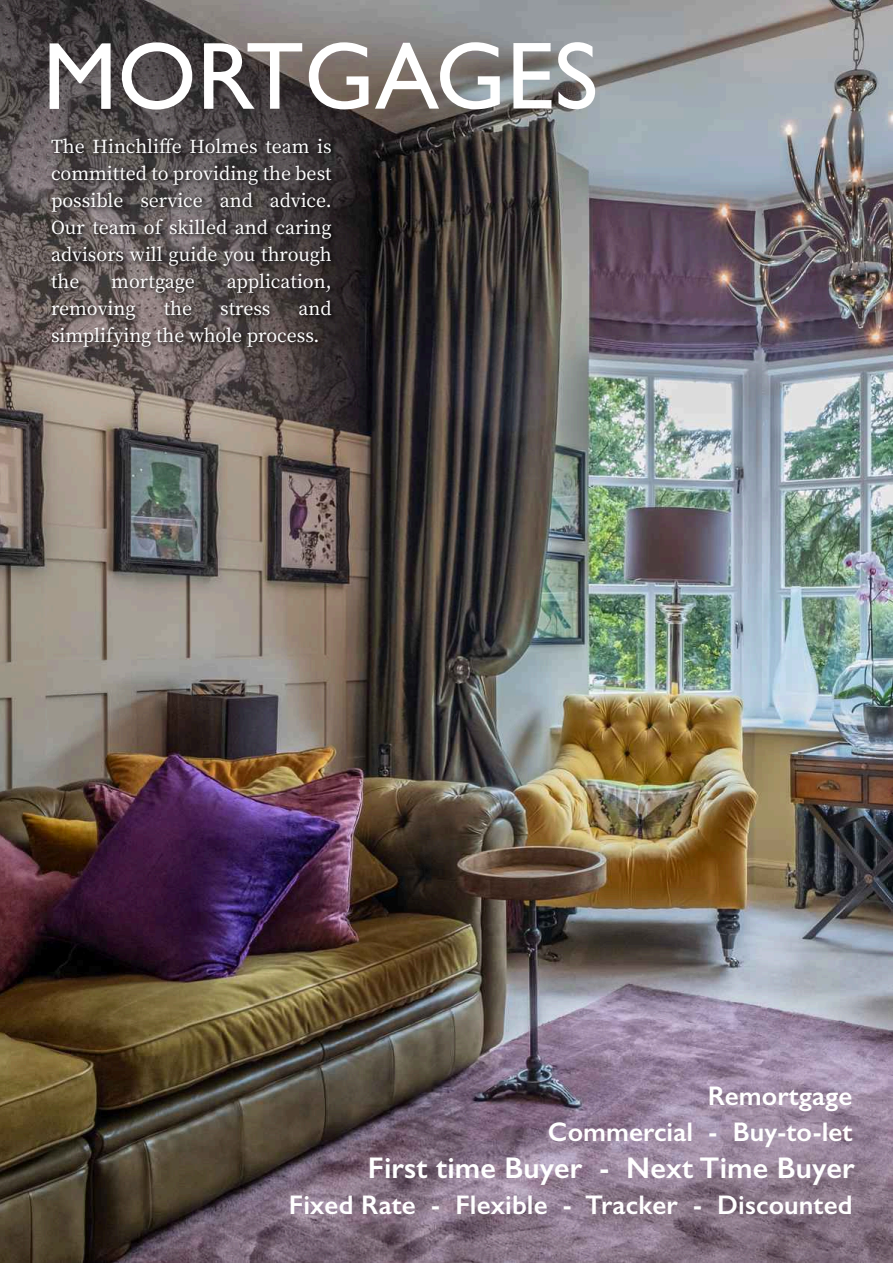
<style>
.page{position:relative;width:893px;height:1263px;background:#fff}
.page>*{position:absolute;margin:0;border:0;box-sizing:border-box;transform-origin:0 0}
.t1{font:96px "Gill Sans";color:#fff}
.t2{font:600 30px "Gill Sans";letter-spacing:.005em;color:#fff}
.t3{font:600 27px/36px "Gill Sans";letter-spacing:.005em;color:#fff;text-align:right}
.t4{font:500 18px/27px "Noto Serif JP";color:#fff;text-align:justify}
</style>
<div class="page">
<img style="left:0;top:0;width:893px;height:1263px">
<img style="left:48px;top:135px;width:290px;height:218px">
<h1 class="t1" style="left:43px;top:42px;width:557px">MORTGAGES</h1>
<p class="t4" style="left:51px;top:132px;width:282px">The Hinchliffe Holmes team is committed to providing the best possible service and advice.<br>Our team of skilled and caring advisors will guide you through the</p>
<p class="t4" style="left:111px;top:267px;width:85px">mortgage</p>
<p class="t4" style="left:227px;top:267px;width:106px">application,</p>
<p class="t4" style="left:51px;top:294px;width:86px">removing</p>
<p class="t4" style="left:164px;top:294px;width:30px">the</p>
<p class="t4" style="left:220px;top:294px;width:52px">stress</p>
<p class="t4" style="left:51px;top:294px;width:282px;text-indent:247px">and simplifying the whole process.</p>
<h3 class="t3" style="left:548px;top:1080px;width:306px">Remortgage<br>Commercial - Buy-to-let</h3>
<h2 class="t2" style="left:368px;top:1156px;width:488px">First time Buyer - Next Time Buyer</h2>
<h3 class="t3" style="left:289px;top:1190px;width:565px">Fixed Rate - Flexible - Tracker - Discounted</h3>
</div>
